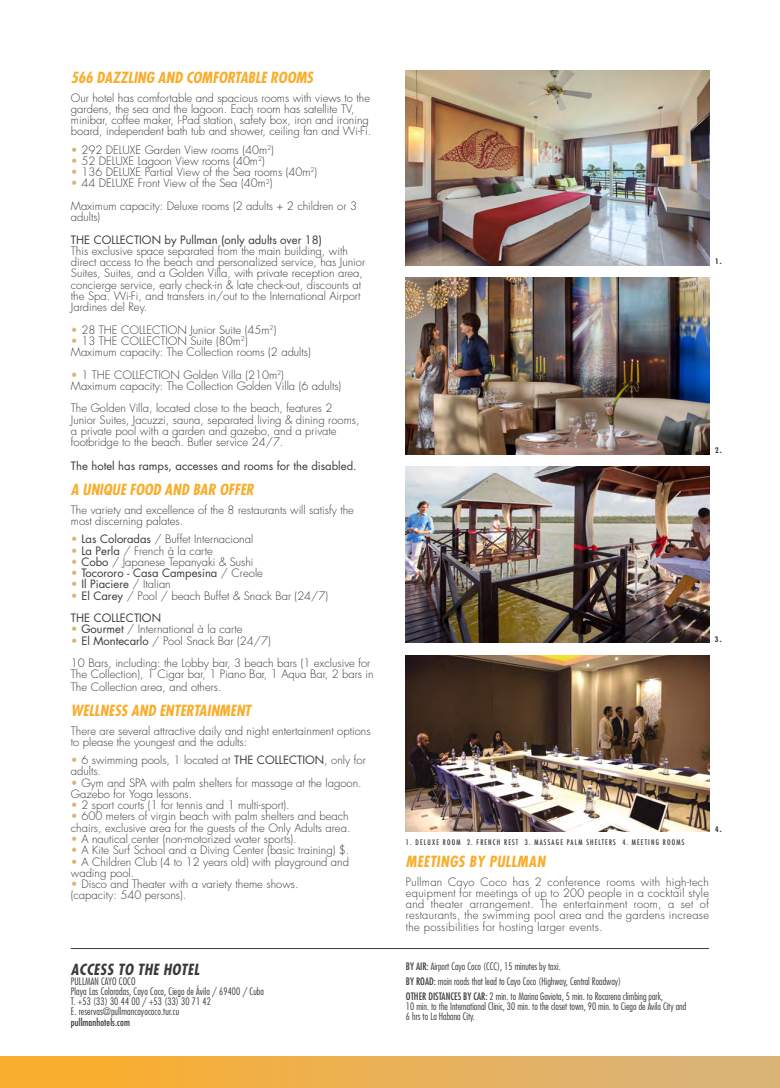
<style>
.page{position:relative;width:780px;height:1088px;background:#fff}
.page>*{position:absolute;margin:0;border:0;box-sizing:border-box;transform-origin:0 0}
.t1{font:italic 700 condensed 15px "Futura Std";color:#f9ad2c}
.t2{font:italic 700 condensed 15px "Futura Std";letter-spacing:.025em;color:#f9ad2c}
.t3{font:italic 700 condensed 15px "Futura Std";letter-spacing:.025em;color:#393a39}
.t4{font:300 11.25px/11.2px "Futura Std";color:#393a39}
.t5{font:11.25px "Futura Std";color:#393a39}
.t6{font:300 condensed 10px/10px "Futura Std";color:#393a39}
.t7{font:condensed 10px "Futura Std";letter-spacing:.01em;color:#393a39}
.t8{font:condensed 7.5px "Futura Std";letter-spacing:.15em;color:#393a39}
.t9{font:700 condensed 7.5px "Futura Std";color:#393a39}
.s1{color:#dbb477}
.s2{font-weight:400}
.s3{font-weight:300;color:#dbb477}
.s4{font-weight:300}
</style>
<div class="page">
<div style="left:761px;top:1056px;width:19px;height:32px;background:#dbb477"></div>
<div style="left:0;top:1056px;width:18px;height:32px;background:#f9ad2c"></div>
<div style="left:18px;top:1056px;width:744px;height:32px;background:linear-gradient(to right,#fcad28,#d9b580)"></div>
<img style="left:406px;top:655px;width:303px;height:177px">
<img style="left:406px;top:466px;width:303px;height:177px">
<img style="left:406px;top:277px;width:303px;height:177px">
<img style="left:406px;top:71px;width:303px;height:194px">
<hr style="left:71px;top:948px;width:637px;height:1px;background:#393a39">
<h1 class="t1" style="left:71px;top:68px;width:244px">566 DAZZLING AND COMFORTABLE ROOMS</h1>
<p class="t4" style="left:71px;top:92px;width:302px">Our hotel has comfortable and spacious rooms with views to the gardens, the sea and the lagoon. Each room has satellite TV, minibar, coffee maker, I-Pad station, safety box, iron and ironing board, independent bath tub and shower, ceiling fan and Wi-Fi.</p>
<p class="t4" style="left:71px;top:144px;width:204px"><span class="s1">•</span> 292 DELUXE Garden View rooms (40m<sup>2</sup>)</p>
<p class="t4" style="left:71px;top:156px;width:195px"><span class="s1">•</span> 52 DELUXE Lagoon View rooms (40m<sup>2</sup>)</p>
<p class="t4" style="left:71px;top:167px;width:248px"><span class="s1">•</span> 136 DELUXE Partial View of the Sea rooms (40m<sup>2</sup>)</p>
<p class="t4" style="left:71px;top:172px;width:287px;line-height:22.5px"><span class="s1">•</span> 44 DELUXE Front View of the Sea (40m<sup>2</sup>)<br>Maximum capacity: Deluxe rooms (2 adults + 2 children or 3</p>
<p class="t4" style="left:71px;top:212px;width:31px">adults)</p>
<p class="t5" style="left:71px;top:232px;width:252px">THE COLLECTION by Pullman (only adults over 18)</p>
<p class="t4" style="left:71px;top:246px;width:296px">This exclusive space separated from the main building, with direct access to the beach and personalized service, has Junior Suites, Suites, and a Golden Villa, with private reception area, concierge service, early check-in &amp; late check-out, discounts at the Spa. Wi-Fi, and transfers in/out to the International Airport Jardines del Rey.</p>
<p class="t4" style="left:71px;top:324px;width:207px"><span class="s1">•</span> 28 THE COLLECTION Junior Suite (45m<sup>2</sup>)</p>
<p class="t4" style="left:71px;top:336px;width:241px"><span class="s1">•</span> 13 THE COLLECTION Suite (80m<sup>2</sup>)<br>Maximum capacity: The Collection rooms (2 adults)</p>
<p class="t4" style="left:71px;top:369px;width:272px"><span class="s1">•</span> 1 THE COLLECTION Golden Villa (210m<sup>2</sup>)<br>Maximum capacity: The Collection Golden Villa (6 adults)</p>
<p class="t4" style="left:71px;top:403px;width:290px">The Golden Villa, located close to the beach, features 2<br>Junior Suites, Jacuzzi, sauna, separated living &amp; dining rooms, a private pool with a garden and gazebo, and a private footbridge to the beach. Butler service 24/7.</p>
<p class="t5" style="left:71px;top:459px;width:287px">The hotel has ramps, accesses and rooms for the disabled.</p>
<h1 class="t1" style="left:71px;top:480px;width:184px">A UNIQUE FOOD AND BAR OFFER</h1>
<p class="t4" style="left:71px;top:504px;width:284px">The variety and excellence of the 8 restaurants will satisfy the most discerning palates.</p>
<p class="t4" style="left:71px;top:534px;width:184px"><span class="s1">•</span> <span class="s2">Las Coloradas</span> / Buffet Internacional</p>
<p class="t4" style="left:71px;top:545px;width:143px"><span class="s1">•</span> <span class="s2">La Perla</span> / French à la carte</p>
<p class="t4" style="left:71px;top:556px;width:184px"><span class="s1">•</span> <span class="s2">Cobo</span> / Japanese Tepanyaki &amp; Sushi</p>
<p class="t5" style="left:71px;top:566px;width:193px"><span class="s3">•</span> Tocororo - Casa Campesina <span class="s4">/ Creole</span></p>
<p class="t5" style="left:71px;top:577px;width:101px"><span class="s3">•</span> Il Piaciere <span class="s4">/ Italian</span></p>
<p class="t4" style="left:71px;top:584px;width:259px;line-height:22.5px"><span class="s1">•</span> <span class="s2">El Carey</span> / Pool / beach Buffet &amp; Snack Bar (24/7)<br><span class="s2">THE COLLECTION</span></p>
<p class="t4" style="left:71px;top:624px;width:173px"><span class="s1">•</span> <span class="s2">Gourmet</span> / International à la carte</p>
<p class="t4" style="left:71px;top:629px;width:301px;line-height:22.5px"><span class="s1">•</span> <span class="s2">El Montecarlo</span> / Pool Snack Bar (24/7)<br>10 Bars, including: the Lobby bar, 3 beach bars (1 exclusive for</p>
<p class="t4" style="left:71px;top:668px;width:304px;line-height:12.5px">The Collection), 1 Cigar bar, 1 Piano Bar, 1 Aqua Bar, 2 bars in<br>The Collection area, and others.</p>
<h1 class="t1" style="left:71px;top:701px;width:181px">WELLNESS AND ENTERTAINMENT</h1>
<p class="t4" style="left:71px;top:725px;width:301px">There are several attractive daily and night entertainment options to please the youngest and the adults:</p>
<p class="t4" style="left:71px;top:755px;width:296px"><span class="s1">•</span> 6 swimming pools, 1 located at <span class="s2">THE COLLECTION</span>, only for adults.</p>
<p class="t4" style="left:71px;top:777px;width:292px"><span class="s1">•</span> Gym and SPA with palm shelters for massage at the lagoon.<br>Gazebo for Yoga lessons.</p>
<p class="t4" style="left:71px;top:800px;width:220px"><span class="s1">•</span> 2 sport courts (1 for tennis and 1 multi-sport).</p>
<p class="t4" style="left:71px;top:811px;width:281px"><span class="s1">•</span> 600 meters of virgin beach with palm shelters and beach chairs, exclusive area for the guests of the Only Adults area.</p>
<p class="t4" style="left:71px;top:833px;width:227px"><span class="s1">•</span> A nautical center (non-motorized water sports).</p>
<p class="t4" style="left:71px;top:845px;width:280px"><span class="s1">•</span> A Kite Surf School and a Diving Center (basic training) $.</p>
<p class="t4" style="left:71px;top:856px;width:280px"><span class="s1">•</span> A Children Club (4 to 12 years old) with playground and wading pool.</p>
<p class="t4" style="left:71px;top:878px;width:229px"><span class="s1">•</span> Disco and Theater with a variety theme shows. (capacity: 540 persons).</p>
<h1 class="t3" style="left:71px;top:960px;width:130px">ACCESS TO THE HOTEL</h1>
<p class="t6" style="left:71px;top:976px;width:195px">PULLMAN CAYO COCO<br>Playa Las Coloradas, Cayo Coco, Ciego de Ávila / 69400 / Cuba T. +53 (33) 30 44 00 / +53 (33) 30 71 42<br>E. reservas@pullmancayococo.tur.cu</p>
<p class="t7" style="left:71px;top:1016px;width:60px">pullmanhotels.com</p>
<p class="t9" style="left:715px;top:257px;width:8px">1.</p>
<p class="t9" style="left:715px;top:446px;width:8px">2.</p>
<p class="t9" style="left:715px;top:634px;width:8px">3.</p>
<p class="t9" style="left:715px;top:824px;width:8px">4.</p>
<p class="t8" style="left:406px;top:837px;width:280px">1. DELUXE ROOM 2. FRENCH REST 3. MASSAGE PALM SHELTERS 4. MEETING ROOMS</p>
<h1 class="t2" style="left:406px;top:852px;width:141px">MEETINGS BY PULLMAN</h1>
<p class="t4" style="left:406px;top:876px;width:305px;text-align:justify">Pullman Cayo Coco has 2 conference rooms with high-tech equipment for meetings of up to 200 people in a cocktail style and theater arrangement. The entertainment room, a set of restaurants, the swimming pool area and the gardens increase the possibilities for hosting larger events.</p>
<p class="t6" style="left:406px;top:959px;width:259px;line-height:15px"><span class="s2">BY AIR:</span> Airport Cayo Coco (CCC), 15 minutes by taxi.<br><span class="s2">BY ROAD:</span> main roads that lead to Cayo Coco (Highway, Central Roadway)<br><span class="s2">OTHER DISTANCES BY CAR:</span> 2 min. to Marina Gaviota, 5 min. to Rocarena climbing park,</p>
<p class="t6" style="left:406px;top:1002px;width:282px">10 min. to the International Clinic, 30 min. to the closet town, 90 min. to Ciego de Avila City and<br>6 hrs to La Habana City.</p>
</div>
